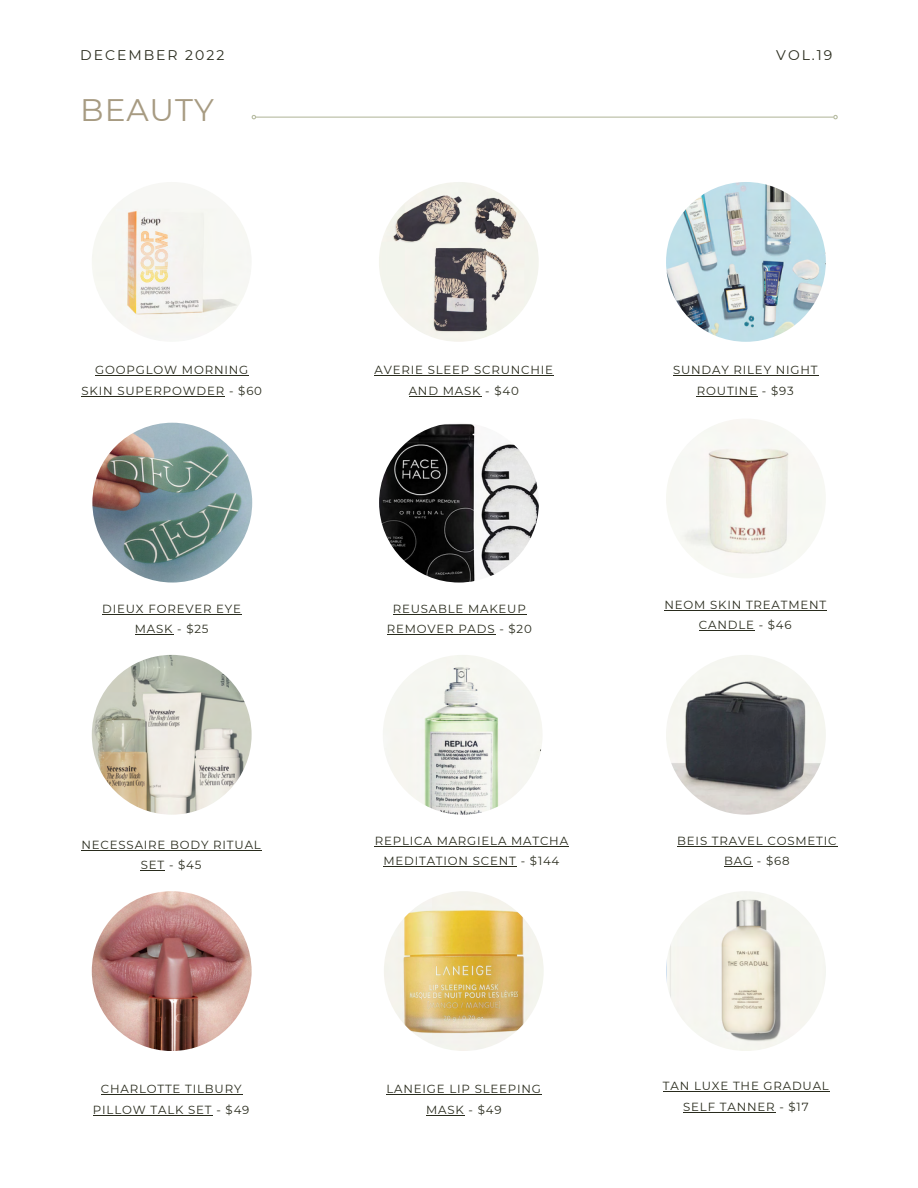
<style>
.page{position:relative;width:918px;height:1188px;background:#fff}
.page>*{position:absolute;margin:0;border:0;box-sizing:border-box;transform-origin:0 0}
.t1{font:31.2px "Montserrat";letter-spacing:.03em;color:#a79b82}
.t2{font:13.95px "Montserrat";letter-spacing:.14em;color:#292b1d}
.t3{font:11.7px/20.5px "Montserrat";letter-spacing:.07em;color:#292b1d;text-align:center}
</style>
<div class="page">
<hr style="left:256px;top:117px;width:578px;height:1px;background:#b7bca2">
<svg style="left:251px;top:115px;width:6px;height:5px"></svg>
<svg style="left:832px;top:114px;width:6px;height:6px"></svg>
<img style="left:92px;top:182px;width:160px;height:160px;border-radius:50%">
<img style="left:379px;top:182px;width:160px;height:160px;border-radius:50%">
<img style="left:666px;top:182px;width:160px;height:160px;border-radius:50%">
<img style="left:666px;top:419px;width:160px;height:159px;border-radius:50%">
<img style="left:92px;top:655px;width:160px;height:160px;border-radius:50%">
<img style="left:383px;top:655px;width:160px;height:160px;border-radius:50%">
<img style="left:666px;top:655px;width:160px;height:160px;border-radius:50%">
<img style="left:92px;top:891px;width:160px;height:160px;border-radius:50%">
<img style="left:384px;top:891px;width:160px;height:160px;border-radius:50%">
<img style="left:666px;top:891px;width:160px;height:160px;border-radius:50%">
<hr style="left:95px;top:375px;width:154px;height:1px;background:#292b1d">
<hr style="left:81px;top:396px;width:144px;height:1px;background:#292b1d">
<hr style="left:82px;top:850px;width:127px;height:1px;background:#292b1d">
<hr style="left:209px;top:850px;width:53px;height:1px;background:#292b1d">
<svg style="left:141px;top:870px;width:24px;height:1px"></svg>
<hr style="left:101px;top:1094px;width:141px;height:1px;background:#292b1d">
<hr style="left:93px;top:1115px;width:120px;height:1px;background:#292b1d">
<hr style="left:374px;top:375px;width:180px;height:1px;background:#292b1d">
<hr style="left:409px;top:396px;width:72px;height:1px;background:#292b1d">
<hr style="left:375px;top:846px;width:194px;height:1px;background:#292b1d">
<hr style="left:384px;top:866px;width:85px;height:1px;background:#292b1d">
<hr style="left:469px;top:866px;width:48px;height:1px;background:#292b1d">
<hr style="left:673px;top:375px;width:145px;height:1px;background:#292b1d">
<hr style="left:697px;top:396px;width:61px;height:1px;background:#292b1d">
<hr style="left:677px;top:846px;width:160px;height:1px;background:#292b1d">
<svg style="left:724px;top:866px;width:29px;height:1px"></svg>
<hr style="left:664px;top:610px;width:163px;height:1px;background:#292b1d">
<hr style="left:699px;top:630px;width:56px;height:1px;background:#292b1d">
<hr style="left:387px;top:1094px;width:155px;height:1px;background:#292b1d">
<hr style="left:426px;top:1115px;width:39px;height:1px;background:#292b1d">
<hr style="left:663px;top:1091px;width:167px;height:1px;background:#292b1d">
<hr style="left:683px;top:1112px;width:92px;height:1px;background:#292b1d">
<img style="left:379px;top:423px;width:160px;height:160px;border-radius:50%">
<hr style="left:393px;top:614px;width:134px;height:1px;background:#292b1d">
<hr style="left:387px;top:634px;width:108px;height:1px;background:#292b1d">
<img style="left:92px;top:423px;width:160px;height:160px;border-radius:50%">
<hr style="left:102px;top:614px;width:140px;height:1px;background:#292b1d">
<hr style="left:135px;top:634px;width:38px;height:1px;background:#292b1d">
<p class="t2" style="left:80px;top:47px;width:146px">DECEMBER 2022</p>
<p class="t2" style="left:776px;top:47px;width:58px">VOL.19</p>
<h1 class="t1" style="left:80px;top:91px;width:135px">BEAUTY</h1>
<p class="t3" style="left:81px;top:360px;width:182px">GOOPGLOW MORNING<br>SKIN SUPERPOWDER - $60</p>
<p class="t3" style="left:374px;top:360px;width:180px">AVERIE SLEEP SCRUNCHIE<br>AND MASK - $40</p>
<p class="t3" style="left:673px;top:360px;width:146px">SUNDAY RILEY NIGHT<br>ROUTINE - $93</p>
<p class="t3" style="left:102px;top:598px;width:140px">DIEUX FOREVER EYE<br>MASK - $25</p>
<p class="t3" style="left:387px;top:598px;width:147px">REUSABLE MAKEUP<br>REMOVER PADS - $20</p>
<p class="t3" style="left:664px;top:594px;width:163px">NEOM SKIN TREATMENT<br>CANDLE - $46</p>
<p class="t3" style="left:82px;top:834px;width:181px">NECESSAIRE BODY RITUAL<br>SET - $45</p>
<p class="t3" style="left:375px;top:830px;width:195px">REPLICA MARGIELA MATCHA<br>MEDITATION SCENT - $144</p>
<p class="t3" style="left:677px;top:830px;width:161px">BEIS TRAVEL COSMETIC<br>BAG - $68</p>
<p class="t3" style="left:93px;top:1079px;width:158px">CHARLOTTE TILBURY<br>PILLOW TALK SET - $49</p>
<p class="t3" style="left:387px;top:1079px;width:156px">LANEIGE LIP SLEEPING<br>MASK - $49</p>
<p class="t3" style="left:663px;top:1076px;width:167px">TAN LUXE THE GRADUAL<br>SELF TANNER - $17</p>
</div>
